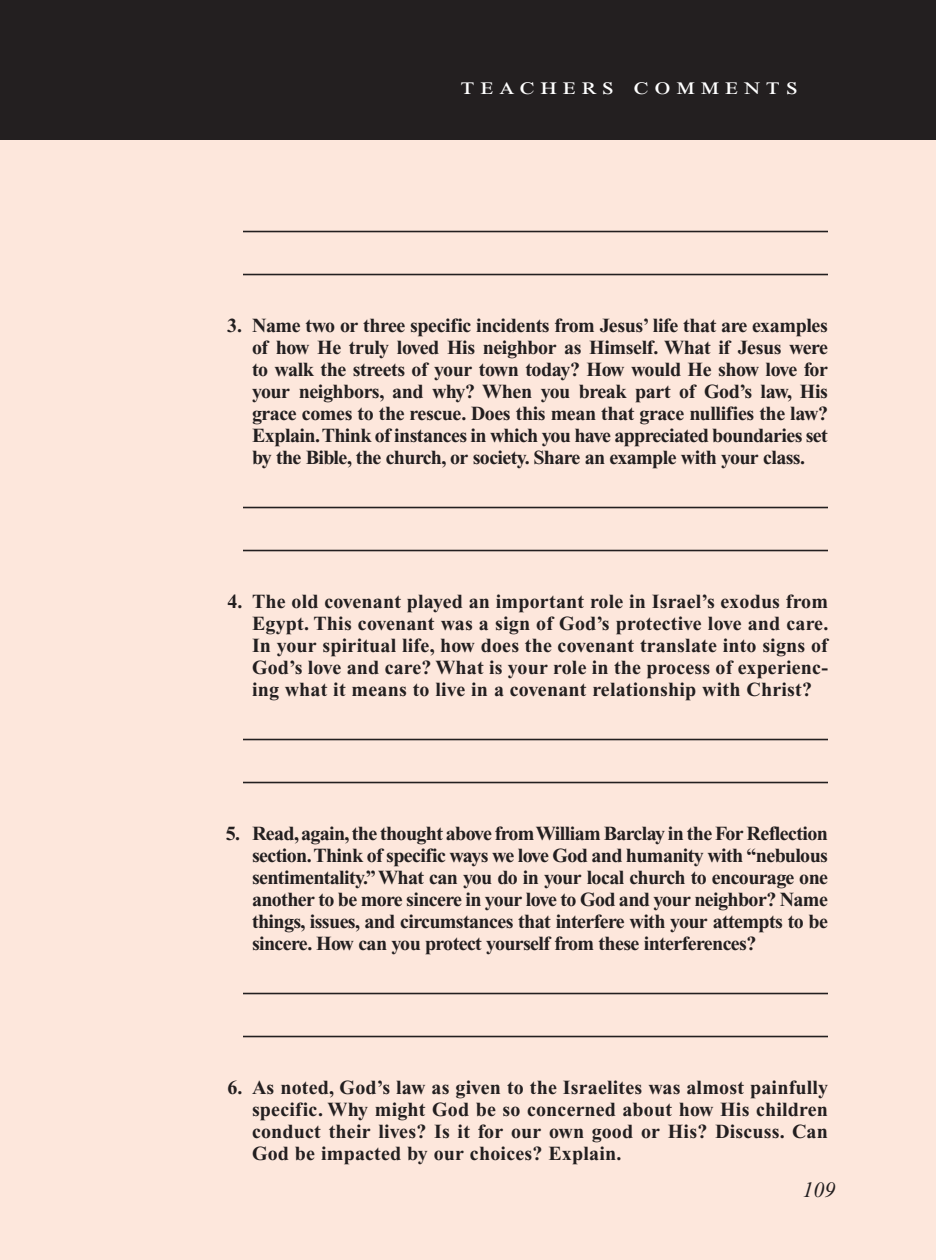
<style>
.page{position:relative;width:936px;height:1260px;background:#fff}
.page>*{position:absolute;margin:0;border:0;box-sizing:border-box;transform-origin:0 0}
.Teachers_Comments_He{font:24px "Times New Roman PS Std";letter-spacing:.2em;color:#fff;scale:1.2 1}
.PageNumbers{font:italic 22px "Times New Roman PS Std";color:#231f20}
.LifeApplication{font:700 20px/22px "Times New Roman PS Std";letter-spacing:-.03em;color:#231f20;text-align:justify}
</style>
<div class="page">
<div style="left:0;top:134px;width:936px;height:1126px;background:#fde7dc"></div>
<hr style="left:243px;top:231px;width:585px;height:1px;background:#231f20">
<hr style="left:243px;top:274px;width:585px;height:1px;background:#231f20">
<hr style="left:243px;top:507px;width:585px;height:1px;background:#231f20">
<hr style="left:243px;top:550px;width:585px;height:1px;background:#231f20">
<hr style="left:243px;top:739px;width:585px;height:1px;background:#231f20">
<hr style="left:243px;top:782px;width:585px;height:1px;background:#231f20">
<hr style="left:243px;top:993px;width:585px;height:1px;background:#231f20">
<hr style="left:243px;top:1036px;width:585px;height:1px;background:#231f20">
<div style="left:0;top:0;width:936px;height:140px;background:#231f20"></div>
<p class="Teachers_Comments_He" style="left:461px;top:73px;width:283px">teachers comments</p>
<p class="LifeApplication" style="left:252px;top:314px;width:578px;text-indent:-25px">3. Name two or three specific incidents from Jesus’ life that are examples of how He truly loved His neighbor as Himself. What if Jesus were to walk the streets of your town today? How would He show love for your neighbors, and why? When you break part of God’s law, His grace comes to the rescue. Does this mean that grace nullifies the law?<br>Explain. Think of instances in which you have appreciated boundaries set by the Bible, the church, or society. Share an example with your class.</p>
<p class="LifeApplication" style="left:252px;top:590px;width:578px;text-indent:-25px">4. The old covenant played an important role in Israel’s exodus from Egypt. This covenant was a sign of God’s protective love and care.<br>In your spiritual life, how does the covenant translate into signs of God’s love and care? What is your role in the process of experienc&shy;ing what it means to live in a covenant relationship with Christ?</p>
<p class="LifeApplication" style="left:252px;top:822px;width:578px;text-indent:-26px">5. Read, again, the thought above from William Barclay in the For Reflection section. Think of specific ways we love God and humanity with “nebulous sentimentality.” What can you do in your local church to encourage one another to be more sincere in your love to God and your neighbor? Name things, issues, and circumstances that interfere with your attempts to be sincere. How can you protect yourself from these interferences?</p>
<p class="LifeApplication" style="left:252px;top:1076px;width:578px;text-indent:-25px">6. As noted, God’s law as given to the Israelites was almost painfully specific. Why might God be so concerned about how His children conduct their lives? Is it for our own good or His? Discuss. Can God be impacted by our choices? Explain.</p>
<p class="PageNumbers" style="left:802px;top:1178px;width:34px">109</p>
</div>
